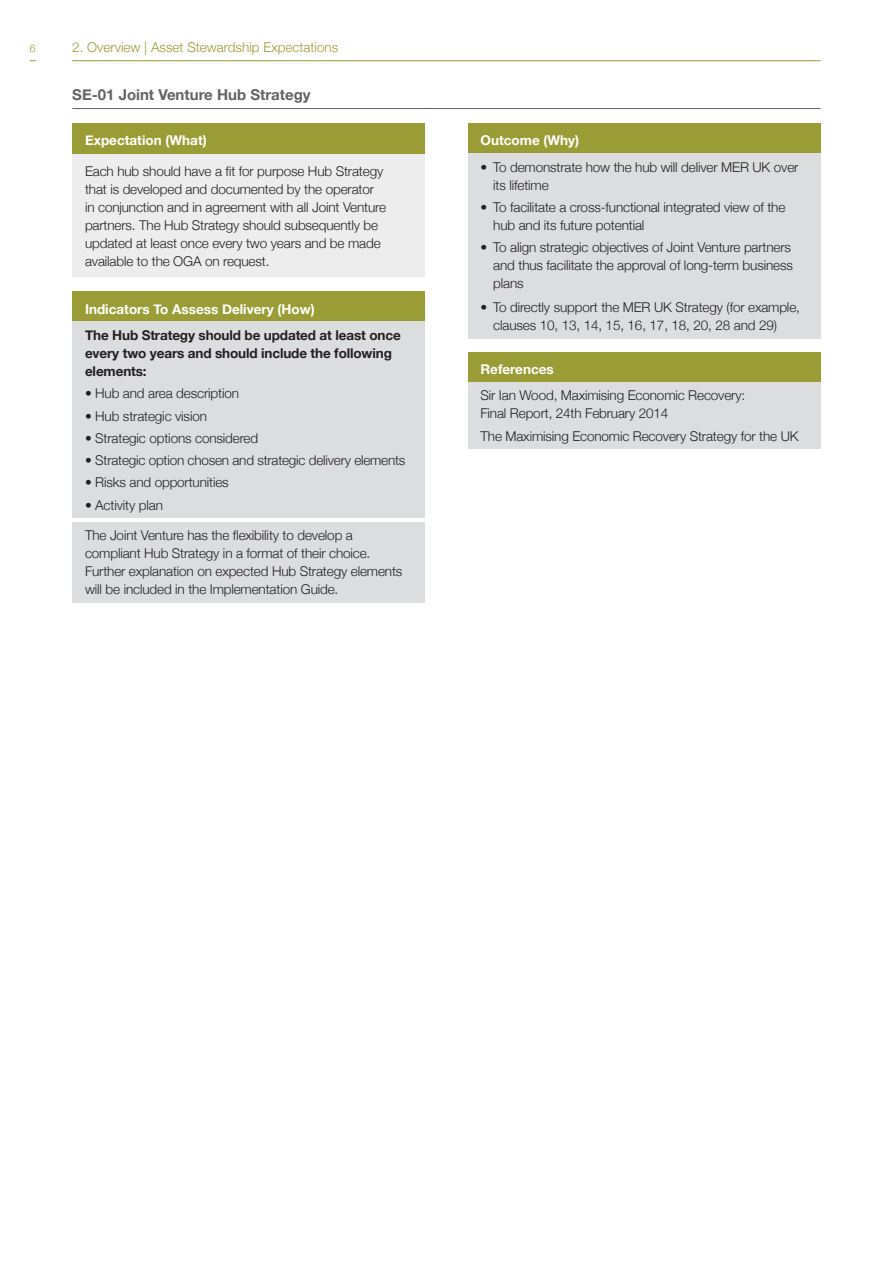
<style>
.page{position:relative;width:893px;height:1263px;background:#fff}
.page>*{position:absolute;margin:0;border:0;box-sizing:border-box;transform-origin:0 0}
.Sub_title_3{font:700 15px "Helvetica Neue";color:#616365}
.Light_Green_grey{font:300 13.5px/18px "Helvetica Neue";letter-spacing:-.01em;color:#231f20}
.OBJECTIVE_BOX_LIGHT{font:300 13.5px/18px "Helvetica Neue";letter-spacing:-.01em;color:#231f20}
.Light_Green_grey-2{font:700 13.5px/18px "Helvetica Neue";letter-spacing:-.01em;color:#231f20}
.bullet_boxes_2016{font:700 13.5px "Helvetica Neue";color:#fff}
.page_header{font:300 13.5px "Helvetica Neue";color:#9a9c36}
.page_numbers{font:300 10.5px "Helvetica Neue";color:#9a9c36}
</style>
<div class="page">
<hr style="left:72px;top:108px;width:749px;height:1px;background:#616365">
<hr style="left:72px;top:60px;width:749px;height:1px;background:#9a9c36">
<div style="left:72px;top:123px;width:353px;height:33px;background:#9a9c36"></div>
<div style="left:72px;top:154px;width:353px;height:123px;background:#ededee"></div>
<div style="left:72px;top:292px;width:353px;height:33px;background:#9a9c36"></div>
<div style="left:72px;top:322px;width:353px;height:62px;background:#dcdddf"></div>
<div style="left:72px;top:380px;width:353px;height:26px;background:#dcdddf"></div>
<div style="left:72px;top:402px;width:353px;height:26px;background:#dcdddf"></div>
<div style="left:72px;top:425px;width:353px;height:26px;background:#dcdddf"></div>
<div style="left:72px;top:447px;width:353px;height:26px;background:#dcdddf"></div>
<div style="left:72px;top:469px;width:353px;height:26px;background:#dcdddf"></div>
<div style="left:72px;top:491px;width:353px;height:26px;background:#dcdddf"></div>
<div style="left:72px;top:522px;width:353px;height:80px;background:#dcdddf"></div>
<div style="left:468px;top:123px;width:353px;height:33px;background:#9a9c36"></div>
<div style="left:468px;top:153px;width:353px;height:44px;background:#dcdddf"></div>
<div style="left:468px;top:194px;width:353px;height:44px;background:#dcdddf"></div>
<div style="left:468px;top:234px;width:353px;height:62px;background:#dcdddf"></div>
<div style="left:468px;top:294px;width:353px;height:44px;background:#dcdddf"></div>
<div style="left:468px;top:352px;width:353px;height:33px;background:#9a9c36"></div>
<div style="left:468px;top:382px;width:353px;height:44px;background:#dcdddf"></div>
<div style="left:468px;top:422px;width:353px;height:27px;background:#dcdddf"></div>
<p class="page_numbers" style="left:30px;top:40px;width:7px">6</p>
<p class="page_header" style="left:72px;top:36px;width:268px">2. Overview | Asset Stewardship Expectations</p>
<p class="Sub_title_3" style="left:72px;top:83px;width:240px">SE-01 Joint Venture Hub Strategy</p>
<p class="bullet_boxes_2016" style="left:85px;top:130px;width:123px">Expectation (What)</p>
<p class="OBJECTIVE_BOX_LIGHT" style="left:85px;top:161px;width:302px">Each hub should have a fit for purpose Hub Strategy that is developed and documented by the operator in conjunction and in agreement with all Joint Venture partners. The Hub Strategy should subsequently be updated at least once every two years and be made available to the OGA on request.</p>
<p class="bullet_boxes_2016" style="left:85px;top:298px;width:231px">Indicators To Assess Delivery (How)</p>
<p class="Light_Green_grey-2" style="left:85px;top:327px;width:317px">The Hub Strategy should be updated at least once every two years and should include the following elements:</p>
<p class="Light_Green_grey" style="left:85px;top:383px;width:155px">• Hub and area description</p>
<p class="Light_Green_grey" style="left:85px;top:406px;width:123px">• Hub strategic vision</p>
<p class="Light_Green_grey" style="left:85px;top:428px;width:175px">• Strategic options considered</p>
<p class="Light_Green_grey" style="left:85px;top:450px;width:322px">• Strategic option chosen and strategic delivery elements</p>
<p class="Light_Green_grey" style="left:85px;top:472px;width:145px">• Risks and opportunities</p>
<p class="Light_Green_grey" style="left:85px;top:495px;width:79px">• Activity plan</p>
<p class="Light_Green_grey" style="left:85px;top:525px;width:319px">The Joint Venture has the flexibility to develop a compliant Hub Strategy in a format of their choice.<br>Further explanation on expected Hub Strategy elements will be included in the Implementation Guide.</p>
<p class="bullet_boxes_2016" style="left:480px;top:130px;width:100px">Outcome (Why)</p>
<p class="Light_Green_grey" style="left:493px;top:157px;width:307px;text-indent:-13px">• To demonstrate how the hub will deliver MER UK over its lifetime</p>
<p class="Light_Green_grey" style="left:493px;top:197px;width:294px;text-indent:-13px">• To facilitate a cross-functional integrated view of the hub and its future potential</p>
<p class="Light_Green_grey" style="left:493px;top:237px;width:301px;text-indent:-13px">• To align strategic objectives of Joint Venture partners and thus facilitate the approval of long-term business plans</p>
<p class="Light_Green_grey" style="left:493px;top:298px;width:308px;text-indent:-13px">• To directly support the MER UK Strategy (for example, clauses 10, 13, 14, 15, 16, 17, 18, 20, 28 and 29)</p>
<p class="bullet_boxes_2016" style="left:480px;top:358px;width:75px">References</p>
<p class="Light_Green_grey" style="left:480px;top:386px;width:266px">Sir Ian Wood, Maximising Economic Recovery:<br>Final Report, 24th February 2014</p>
<p class="Light_Green_grey" style="left:480px;top:426px;width:320px">The Maximising Economic Recovery Strategy for the UK</p>
</div>
